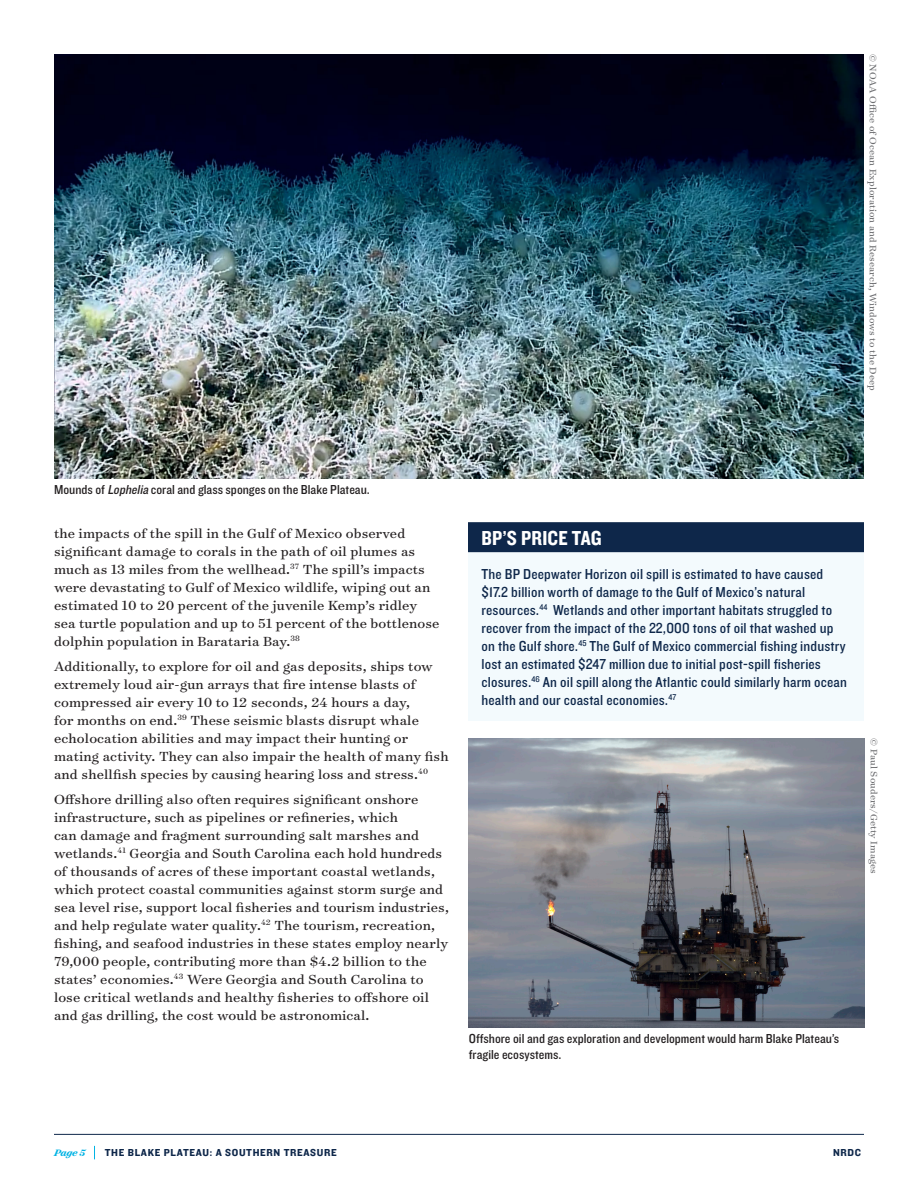
<style>
.page{position:relative;width:918px;height:1188px;background:#fff}
.page>*{position:absolute;margin:0;border:0;box-sizing:border-box;transform-origin:0 0}
.t1{font:21px "Knockout 50 Welterweight";letter-spacing:.01em;color:#fff}
.t2{font:15px/18px "Surveyor Text";letter-spacing:.01em;color:#231f20}
.t3{font:15px/18px "Knockout 30 Junior Welterwt";letter-spacing:.01em;color:#0e274a}
.t4{font:13.5px/16.2px "Knockout 30 Junior Welterwt";color:#231f20}
.t5{font:10.5px "Surveyor Text";letter-spacing:.01em;color:#6c6d70}
.t6{font:10.5px "Knockout 51 Middleweight";letter-spacing:.06em;color:#0e274a}
.t7{font:italic 700 10.5px "Surveyor Text";color:#00b3e4}
.s1{font-style:italic}
</style>
<div class="page">
<hr style="left:54px;top:1134px;width:810px;height:1px;background:#0e274a">
<svg style="left:94px;top:1146px;width:1px;height:13px"></svg>
<div style="left:468px;top:531px;width:396px;height:190px;background:#f3fafd"></div>
<div style="left:468px;top:522px;width:396px;height:30px;background:#0e274a"></div>
<img style="left:54px;top:54px;width:810px;height:424px">
<img style="left:468px;top:738px;width:397px;height:290px">
<p class="t5" style="left:880px;top:54px;width:338px;rotate:90deg">© NOAA Office of Ocean Exploration and Research, Windows to the Deep</p>
<p class="t4" style="left:54px;top:481px;width:317px">Mounds of <span class="s1">Lophelia</span>coral and glass sponges on the Blake Plateau.</p>
<p class="t2" style="left:54px;top:524px;width:387px">the impacts of the spill in the Gulf of Mexico observed significant damage to corals in the path of oil plumes as much as 13 miles from the wellhead.<sup>37</sup> The spill’s impacts were devastating to Gulf of Mexico wildlife, wiping out an estimated 10 to 20 percent of the juvenile Kemp’s ridley sea turtle population and up to 51 percent of the bottlenose dolphin population in Barataria Bay.<sup>38</sup></p>
<p class="t2" style="left:54px;top:657px;width:396px">Additionally, to explore for oil and gas deposits, ships tow extremely loud air-gun arrays that fire intense blasts of compressed air every 10 to 12 seconds, 24 hours a day,<br>for months on end.<sup>39</sup> These seismic blasts disrupt whale echolocation abilities and may impact their hunting or mating activity. They can also impair the health of many fish and shellfish species by causing hearing loss and stress.<sup>40</sup></p>
<p class="t2" style="left:54px;top:790px;width:396px">Offshore drilling also often requires significant onshore infrastructure, such as pipelines or refineries, which<br>can damage and fragment surrounding salt marshes and wetlands.<sup>41</sup> Georgia and South Carolina each hold hundreds of thousands of acres of these important coastal wetlands, which protect coastal communities against storm surge and sea level rise, support local fisheries and tourism industries, and help regulate water quality.<sup>42</sup> The tourism, recreation, fishing, and seafood industries in these states employ nearly 79,000 people, contributing more than $4.2 billion to the states’ economies.<sup>43</sup> Were Georgia and South Carolina to lose critical wetlands and healthy fisheries to offshore oil and gas drilling, the cost would be astronomical.</p>
<h1 class="t1" style="left:482px;top:524px;width:122px">BP’S PRICE TAG</h1>
<p class="t3" style="left:482px;top:565px;width:367px">The BP Deepwater Horizon oil spill is estimated to have caused $17.2 billion worth of damage to the Gulf of Mexico’s natural resources.<sup>44</sup> Wetlands and other important habitats struggled to recover from the impact of the 22,000 tons of oil that washed up on the Gulf shore.<sup>45</sup> The Gulf of Mexico commercial fishing industry lost an estimated $247 million due to initial post-spill fisheries closures.<sup>46</sup> An oil spill along the Atlantic could similarly harm ocean health and our coastal economies.<sup>47</sup></p>
<p class="t4" style="left:469px;top:1030px;width:372px">Offshore oil and gas exploration and development would harm Blake Plateau’s fragile ecosystems.</p>
<p class="t5" style="left:881px;top:738px;width:137px;rotate:90deg">© Paul Souders/Getty Images</p>
<p class="t7" style="left:54px;top:1146px;width:33px">Page 5</p>
<p class="t6" style="left:105px;top:1146px;width:233px">THE BLAKE PLATEAU: A SOUTHERN TREASURE</p>
<p class="t6" style="left:833px;top:1146px;width:29px">NRDC</p>
</div>
